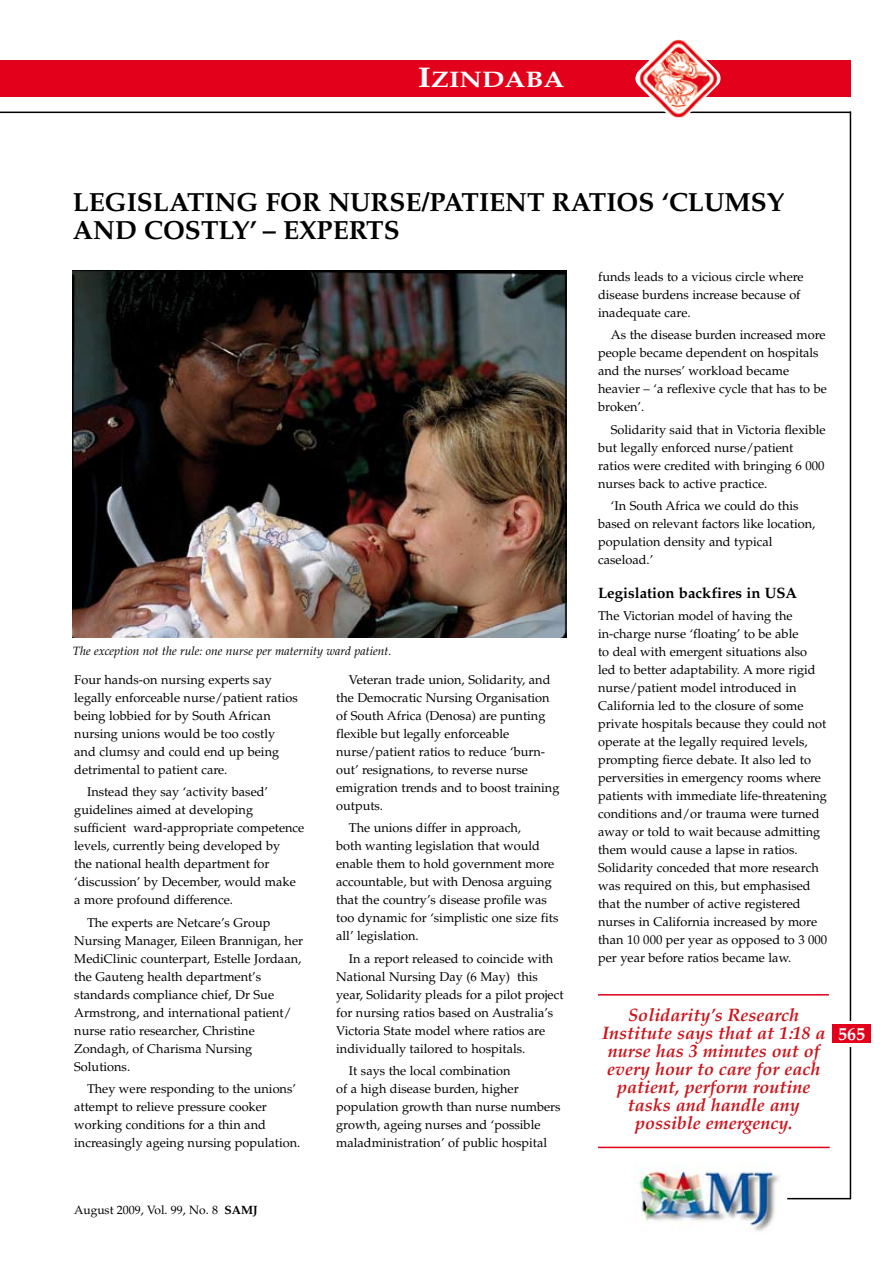
<style>
.page{position:relative;width:893px;height:1263px;background:#fff}
.page>*{position:absolute;margin:0;border:0;box-sizing:border-box;transform-origin:0 0}
.t1{font:700 26.25px "Palatino";color:#000}
.t2{font:700 22.5px "Palatino";color:#fff;scale:1.2 1}
.t3{font:italic 700 18px/18px "Palatino";color:#cb161d;text-align:center}
.t4{font:700 18px "Palatino";color:#fff}
.t5{font:700 15px "Palatino";color:#000}
.t6{font:12.75px/18px "Palatino";color:#000}
.t7{font:italic 12px "Palatino";color:#000}
.t8{font:12px "Palatino";color:#000}
.s1{font-size:28.5px}
.s2{font-weight:700}
</style>
<div class="page">
<hr style="left:850px;top:111px;width:1px;height:1088px;background:#000">
<div style="left:836px;top:1021px;width:28px;height:25px;background:#fff"></div>
<hr style="left:787px;top:1198px;width:64px;height:1px;background:#000">
<div style="left:0;top:60px;width:850px;height:37px;background:#e2001a"></div>
<hr style="left:0;top:112px;width:850px;height:1px;background:#000">
<img style="left:635px;top:39px;width:85px;height:79px">
<img style="left:634px;top:1163px;width:145px;height:69px">
<div style="left:832px;top:1024px;width:38px;height:19px;background:#e2001a"></div>
<img style="left:73px;top:270px;width:493px;height:368px">
<hr style="left:598px;top:994px;width:231px;height:1px;background:#e2001a">
<hr style="left:598px;top:1147px;width:232px;height:1px;background:#e2001a">
<h2 class="t2" style="left:418px;top:67px;width:124px"><span class="s1">I</span>ZINDABA</h2>
<h1 class="t1" style="left:73px;top:186px;width:34px">LEGISLATING</h1>
<h1 class="t1" style="left:266px;top:186px;width:82px">FOR NURSE</h1>
<h1 class="t1" style="left:422px;top:186px;width:26px">/PATIENT</h1>
<h1 class="t1" style="left:552px;top:186px;width:18px">RATIOS</h1>
<h1 class="t1" style="left:662px;top:186px;width:28px">‘CLUMS</h1>
<h1 class="t1" style="left:767px;top:186px;width:19px">Y</h1>
<h1 class="t1" style="left:73px;top:215px;width:22px">AND</h1>
<h1 class="t1" style="left:144px;top:215px;width:19px">COSTL</h1>
<h1 class="t1" style="left:232px;top:215px;width:102px">Y’ – EXPERTS</h1>
<p class="t7" style="left:73px;top:644px;width:320px">The exception not the rule: one nurse per maternity ward patient.</p>
<p class="t6" style="left:74px;top:671px;width:225px">Four hands-on nursing experts say legally enforceable nurse/patient ratios being lobbied for by South African nursing unions would be too costly and clumsy and could end up being detrimental to patient care.</p>
<p class="t6" style="left:74px;top:783px;width:232px;text-indent:13px">Instead they say ‘activity based’ guidelines aimed at developing sufficient ward-appropriate competence levels, currently being developed by<br>the national health department for ‘discussion’ by December, would make a more profound difference.</p>
<p class="t6" style="left:74px;top:913px;width:230px;text-indent:13px">The experts are Netcare’s Group Nursing Manager, Eileen Brannigan, her MediClinic counterpart, Estelle Jordaan, the Gauteng health department’s standards compliance chief, Dr Sue Armstrong, and international patient/ nurse ratio researcher, Christine Zondagh, of Charisma Nursing Solutions.</p>
<p class="t6" style="left:74px;top:1080px;width:228px;text-indent:13px">They were responding to the unions’ attempt to relieve pressure cooker working conditions for a thin and increasingly ageing nursing population.</p>
<p class="t6" style="left:336px;top:671px;width:225px;text-indent:13px">Veteran trade union, Solidarity, and the Democratic Nursing Organisation of South Africa (Denosa) are punting flexible but legally enforceable nurse/patient ratios to reduce ‘burn&shy;out’ resignations, to reverse nurse emigration trends and to boost training outputs.</p>
<p class="t6" style="left:336px;top:819px;width:224px;text-indent:13px">The unions differ in approach,<br>both wanting legislation that would enable them to hold government more accountable, but with Denosa arguing that the country’s disease profile was too dynamic for ‘simplistic one size fits all’ legislation.</p>
<p class="t6" style="left:336px;top:949px;width:229px;text-indent:13px">In a report released to coincide with National Nursing Day (6 May) this year, Solidarity pleads for a pilot project for nursing ratios based on Australia’s Victoria State model where ratios are individually tailored to hospitals.</p>
<p class="t6" style="left:336px;top:1062px;width:226px;text-indent:13px">It says the local combination<br>of a high disease burden, higher population growth than nurse numbers growth, ageing nurses and ‘possible maladministration’ of public hospital</p>
<p class="t6" style="left:598px;top:268px;width:207px">funds leads to a vicious circle where disease burdens increase because of inadequate care.</p>
<p class="t6" style="left:598px;top:326px;width:230px;text-indent:13px">As the disease burden increased more people became dependent on hospitals and the nurses’ workload became heavier – ‘a reflexive cycle that has to be broken’.</p>
<p class="t6" style="left:598px;top:420px;width:229px;text-indent:13px">Solidarity said that in Victoria flexible but legally enforced nurse/patient ratios were credited with bringing 6 000 nurses back to active practice.</p>
<p class="t6" style="left:598px;top:497px;width:219px;text-indent:13px">‘In South Africa we could do this based on relevant factors like location, population density and typical caseload.’</p>
<p class="t5" style="left:598px;top:584px;width:201px">LEGISLATION BACKFIRES IN USA</p>
<p class="t6" style="left:598px;top:607px;width:231px">The Victorian model of having the in-charge nurse ‘floating’ to be able<br>to deal with emergent situations also led to better adaptability. A more rigid nurse/patient model introduced in California led to the closure of some private hospitals because they could not operate at the legally required levels, prompting fierce debate. It also led to perversities in emergency rooms where patients with immediate life-threatening conditions and/or trauma were turned away or told to wait because admitting them would cause a lapse in ratios.<br>Solidarity conceded that more research was required on this, but emphasised that the number of active registered nurses in California increased by more than 10 000 per year as opposed to 3 000 per year before ratios became law.</p>
<h3 class="t3" style="left:602px;top:1006px;width:225px">Solidarity’s Research<br>Institute says that at 1:18 a nurse has 3 minutes out of every hour to care for each patient, perform routine tasks and handle any possible emergency.</h3>
<h3 class="t4" style="left:838px;top:1023px;width:28px">565</h3>
<p class="t8" style="left:74px;top:1203px;width:185px">August 2009, Vol. 99, No. 8 <span class="s2">SAMJ</span></p>
</div>
